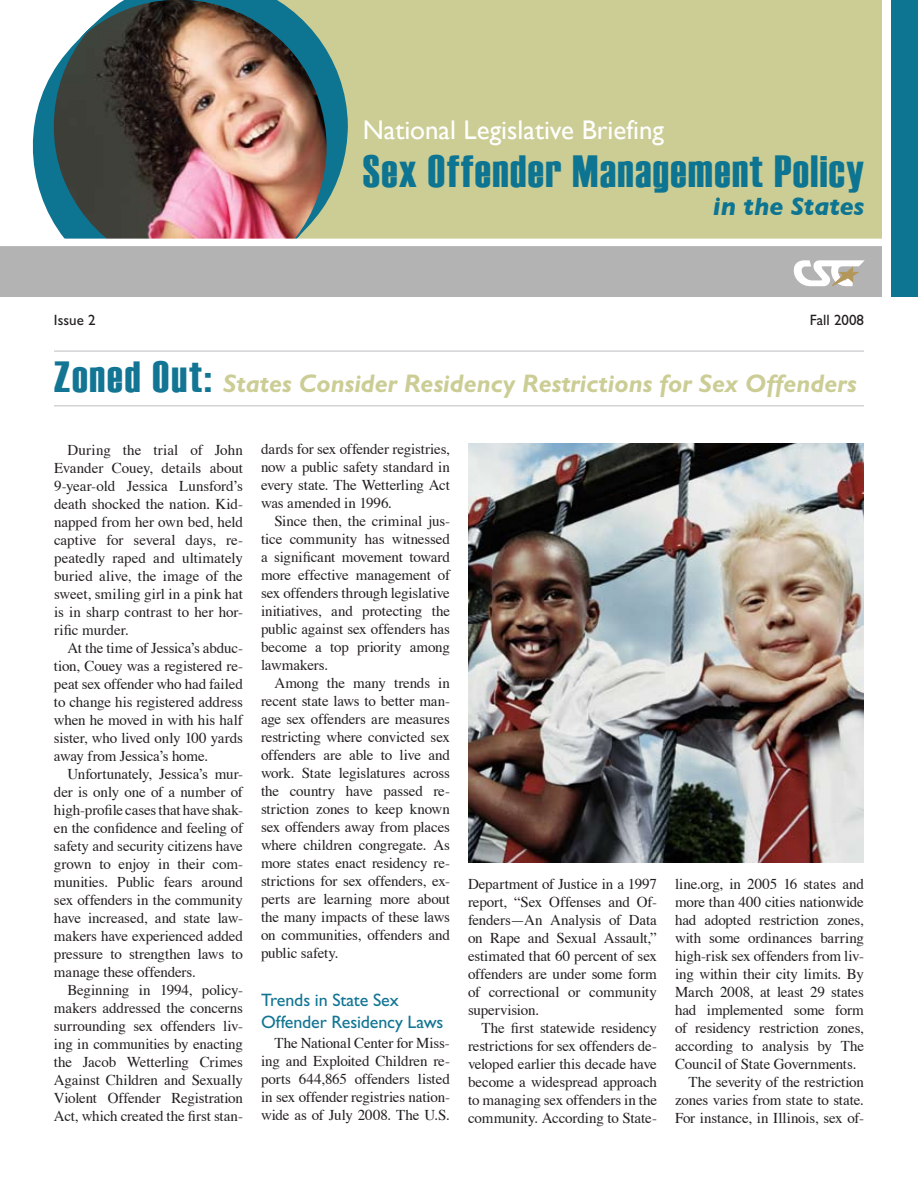
<style>
.page{position:relative;width:918px;height:1188px;background:#fff}
.page>*{position:absolute;margin:0;border:0;box-sizing:border-box;transform-origin:0 0}
.t1{font:45px "Haettenschweiler";letter-spacing:.035em;color:#0d7491}
.t2{font:27px "Gill Sans";color:#fff}
.t3{font:italic 700 25.5px "Gill Sans";color:#cbcd95}
.t4{font:italic 700 25.5px "Gill Sans";color:#0d7491}
.t5{font:18px/21.6px "Gill Sans";letter-spacing:-.01em;color:#117593}
.t6{font:15px/18px "Times";letter-spacing:-.01em;color:#231f20;text-align:justify}
.t7{font:15px "Gill Sans";color:#231f20}
.s1{font-family:"Haettenschweiler";font-weight:400;font-style:normal;font-size:43.5px;color:#117593}
</style>
<div class="page">
<div style="left:189px;top:0;width:693px;height:260px;background:#cbcd94"></div>
<div style="left:891px;top:0;width:27px;height:297px;background:#0d7491"></div>
<img style="left:32px;top:0;width:316px;height:239px">
<div style="left:0;top:242px;width:882px;height:55px;background:#b3b3b3"></div>
<svg style="left:794px;top:260px;width:71px;height:27px"></svg>
<div style="left:0;top:239px;width:889px;height:7px;background:#fff"></div>
<hr style="left:54px;top:351px;width:810px;height:1px;background:#bcbdc0">
<hr style="left:54px;top:405px;width:810px;height:1px;background:#bcbdc0">
<img style="left:468px;top:444px;width:396px;height:418px">
<h2 class="t2" style="left:363px;top:114px;width:303px">National Legislative Briefing</h2>
<h1 class="t1" style="left:363px;top:145px;width:502px">Sex Offender Management Policy</h1>
<h3 class="t4" style="left:713px;top:191px;width:153px">in the States</h3>
<p class="t7" style="left:54px;top:311px;width:43px">Issue 2</p>
<p class="t7" style="left:810px;top:311px;width:56px">Fall 2008</p>
<h3 class="t3" style="left:54px;top:369px;width:804px"><span class="s1">Zoned Out:</span> States Consider Residency Restrictions for Sex Offenders</h3>
<p class="t6" style="left:54px;top:442px;width:191px;text-indent:14px">During the trial of John Evander Couey, details about 9-year-old Jessica Lunsford’s death shocked the nation. Kid&shy;napped from her own bed, held captive for several days, re&shy;peatedly raped and ultimately buried alive, the image of the sweet, smiling girl in a pink hat is in sharp contrast to her hor&shy;rific murder.</p>
<p class="t6" style="left:54px;top:640px;width:190px;text-indent:14px">At the time of Jessica’s abduc&shy;tion, Couey was a registered re&shy;peat sex offender who had failed to change his registered address when he moved in with his half sister, who lived only 100 yards away from Jessica’s home.</p>
<p class="t6" style="left:54px;top:766px;width:191px;text-indent:14px">Unfortunately, Jessica’s mur&shy;der is only one of a number of high-profile cases that have shak&shy;en the confidence and feeling of safety and security citizens have grown to enjoy in their com&shy;munities. Public fears around sex offenders in the community have increased, and state law&shy;makers have experienced added pressure to strengthen laws to manage these offenders.</p>
<p class="t6" style="left:54px;top:982px;width:191px;text-indent:14px">Beginning in 1994, policy&shy;makers addressed the concerns surrounding sex offenders liv&shy;ing in communities by enacting the Jacob Wetterling Crimes Against Children and Sexually Violent Offender Registration Act, which created the first stan-</p>
<p class="t6" style="left:261px;top:441px;width:191px">dards for sex offender registries, now a public safety standard in every state. The Wetterling Act was amended in 1996.</p>
<p class="t6" style="left:261px;top:513px;width:191px;text-indent:14px">Since then, the criminal jus&shy;tice community has witnessed a significant movement toward more effective management of sex offenders through legislative initiatives, and protecting the public against sex offenders has become a top priority among lawmakers.</p>
<p class="t6" style="left:261px;top:675px;width:191px;text-indent:14px">Among the many trends in recent state laws to better man&shy;age sex offenders are measures restricting where convicted sex offenders are able to live and work. State legislatures across the country have passed re&shy;striction zones to keep known sex offenders away from places where children congregate. As more states enact residency re&shy;strictions for sex offenders, ex&shy;perts are learning more about the many impacts of these laws on communities, offenders and public safety.</p>
<p class="t5" style="left:261px;top:989px;width:184px">Trends in State Sex<br>Offender Residency Laws</p>
<p class="t6" style="left:261px;top:1035px;width:190px;text-indent:14px">The National Center for Miss&shy;ing and Exploited Children re&shy;ports 644,865 offenders listed in sex offender registries nation&shy;wide as of July 2008. The U.S.</p>
<p class="t6" style="left:468px;top:876px;width:191px">Department of Justice in a 1997 report, “Sex Offenses and Of&shy;fenders—An Analysis of Data on Rape and Sexual Assault,” estimated that 60 percent of sex offenders are under some form of correctional or community supervision.</p>
<p class="t6" style="left:468px;top:1020px;width:190px;text-indent:14px">The first statewide residency restrictions for sex offenders de&shy;veloped earlier this decade have become a widespread approach to managing sex offenders in the community. According to State-</p>
<p class="t6" style="left:675px;top:876px;width:190px">line.org, in 2005 16 states and</p>
<p class="t6" style="left:675px;top:894px;width:190px">more than 400 cities nationwide</p>
<p class="t6" style="left:675px;top:912px;width:190px">had adopted restriction zones,</p>
<p class="t6" style="left:675px;top:930px;width:190px">with some ordinances barring</p>
<p class="t6" style="left:675px;top:948px;width:190px">high-risk sex offenders from liv-</p>
<p class="t6" style="left:675px;top:966px;width:190px">ing within their city limits. By</p>
<p class="t6" style="left:675px;top:984px;width:190px">March 2008, at least 29 states</p>
<p class="t6" style="left:675px;top:1002px;width:190px">had implemented some form</p>
<p class="t6" style="left:675px;top:1020px;width:190px">of residency restriction zones,</p>
<p class="t6" style="left:675px;top:1038px;width:191px">according to analysis by The</p>
<p class="t6" style="left:675px;top:1056px;width:183px">Council of State Governments.</p>
<p class="t6" style="left:689px;top:1074px;width:177px">The severity of the restriction</p>
<p class="t6" style="left:675px;top:1092px;width:190px">zones varies from state to state.</p>
<p class="t6" style="left:675px;top:1110px;width:190px">For instance, in Illinois, sex of-</p>
</div>
